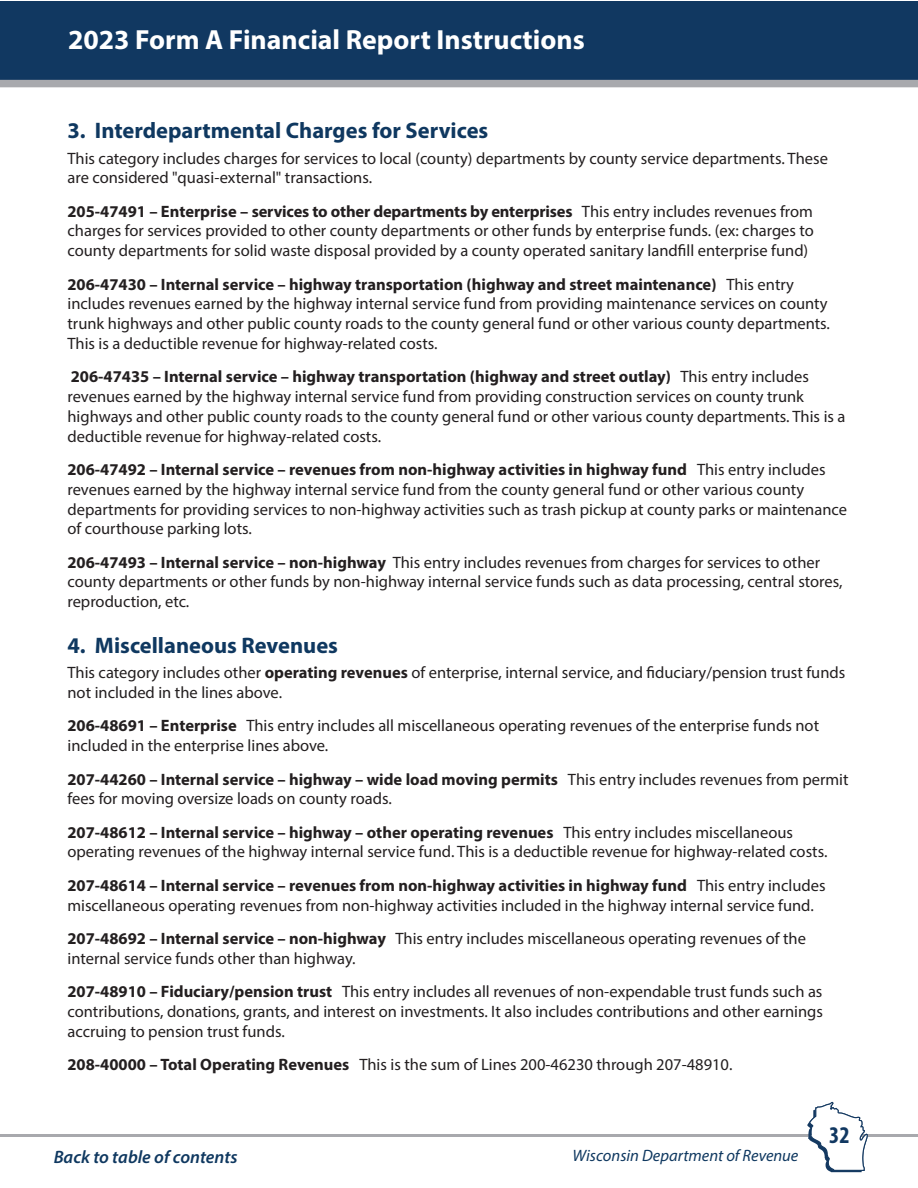
<style>
.page{position:relative;width:918px;height:1188px;background:#fff}
.page>*{position:absolute;margin:0;border:0;box-sizing:border-box;transform-origin:0 0}
.t1{font:700 27.75px "Myriad Pro";color:#fff}
.t2{font:700 condensed 24px "Myriad Pro";color:#113861}
.Heading_15_pt_bold__blue{font:700 22.5px "Myriad Pro";color:#0f3860}
.t3{font:italic 600 18px "Myriad Pro";color:#0f3860}
.t4{font:16.5px/19.8px "Myriad Pro";color:#231f20}
.t5{font:italic 16.5px "Myriad Pro";color:#0f3860}
.s1{font-weight:700}
</style>
<div class="page">
<div style="left:1px;top:1px;width:917px;height:86px;background:#113861"></div>
<div style="left:0;top:80px;width:918px;height:7px;background:#a8a9ad"></div>
<hr style="left:0;top:1134px;width:918px;height:3px;background:#a8a9ad">
<svg style="left:807px;top:1101px;width:61px;height:71px"></svg>
<h1 class="t1" style="left:68px;top:22px;width:518px">2023 Form A Financial Report Instructions</h1>
<p class="Heading_15_pt_bold__blue" style="left:68px;top:116px;width:422px">3. Interdepartmental Charges for Services</p>
<p class="t4" style="left:68px;top:148px;width:762px">This category includes charges for services to local (county) departments by county service departments. These are considered "quasi-external" transactions.</p>
<p class="t4" style="left:68px;top:201px;width:748px;text-align:justify"><span class="s1">205-47491 – Enterprise – services to other departments by enterprises</span> This entry includes revenues from charges for services provided to other county departments or other funds by enterprise funds. (ex: charges to county departments for solid waste disposal provided by a county operated sanitary landfill enterprise fund)</p>
<p class="t4" style="left:68px;top:274px;width:763px"><span class="s1">206-47430 – Internal service – highway transportation (highway and street maintenance)</span> This entry includes revenues earned by the highway internal service fund from providing maintenance services on county trunk highways and other public county roads to the county general fund or other various county departments.<br>This is a deductible revenue for highway-related costs.</p>
<p class="t4" style="left:68px;top:367px;width:780px"><span class="s1">206-47435 – Internal service – highway transportation (highway and street outlay)</span> This entry includes revenues earned by the highway internal service fund from providing construction services on county trunk highways and other public county roads to the county general fund or other various county departments. This is a deductible revenue for highway-related costs.</p>
<p class="t4" style="left:68px;top:459px;width:781px"><span class="s1">206-47492 – Internal service – revenues from non-highway activities in highway fund</span> This entry includes revenues earned by the highway internal service fund from the county general fund or other various county departments for providing services to non-highway activities such as trash pickup at county parks or maintenance of courthouse parking lots.</p>
<p class="t4" style="left:68px;top:552px;width:777px"><span class="s1">206-47493 – Internal service – non-highway</span> This entry includes revenues from charges for services to other county departments or other funds by non-highway internal service funds such as data processing, central stores, reproduction, etc.</p>
<p class="Heading_15_pt_bold__blue" style="left:68px;top:631px;width:272px">4. Miscellaneous Revenues</p>
<p class="t4" style="left:68px;top:663px;width:779px">This category includes other <span class="s1">operating revenues</span> of enterprise, internal service, and fiduciary/pension trust funds not included in the lines above.</p>
<p class="t4" style="left:68px;top:716px;width:753px"><span class="s1">206-48691 – Enterprise</span> This entry includes all miscellaneous operating revenues of the enterprise funds not included in the enterprise lines above.</p>
<p class="t4" style="left:68px;top:769px;width:783px"><span class="s1">207-44260 – Internal service – highway – wide load moving permits</span> This entry includes revenues from permit fees for moving oversize loads on county roads.</p>
<p class="t4" style="left:68px;top:822px;width:760px"><span class="s1">207-48612 – Internal service – highway – other operating revenues</span> This entry includes miscellaneous operating revenues of the highway internal service fund. This is a deductible revenue for highway-related costs.</p>
<p class="t4" style="left:68px;top:875px;width:760px"><span class="s1">207-48614 – Internal service – revenues from non-highway activities in highway fund</span> This entry includes miscellaneous operating revenues from non-highway activities included in the highway internal service fund.</p>
<p class="t4" style="left:68px;top:928px;width:740px"><span class="s1">207-48692 – Internal service – non-highway</span> This entry includes miscellaneous operating revenues of the internal service funds other than highway.</p>
<p class="t4" style="left:68px;top:981px;width:757px;text-align:justify"><span class="s1">207-48910 – Fiduciary/pension trust</span> This entry includes all revenues of non-expendable trust funds such as contributions, donations, grants, and interest on investments. It also includes contributions and other earnings accruing to pension trust funds.</p>
<p class="t4" style="left:68px;top:1054px;width:665px"><span class="s1">208-40000 – Total Operating Revenues</span> This is the sum of Lines 200‑46230 through 207‑48910.</p>
<p class="t3" style="left:54px;top:1145px;width:185px">Back to table of contents</p>
<p class="t5" style="left:573px;top:1145px;width:227px">Wisconsin Department of Revenue</p>
<h2 class="t2" style="left:829px;top:1120px;width:22px">32</h2>
</div>
